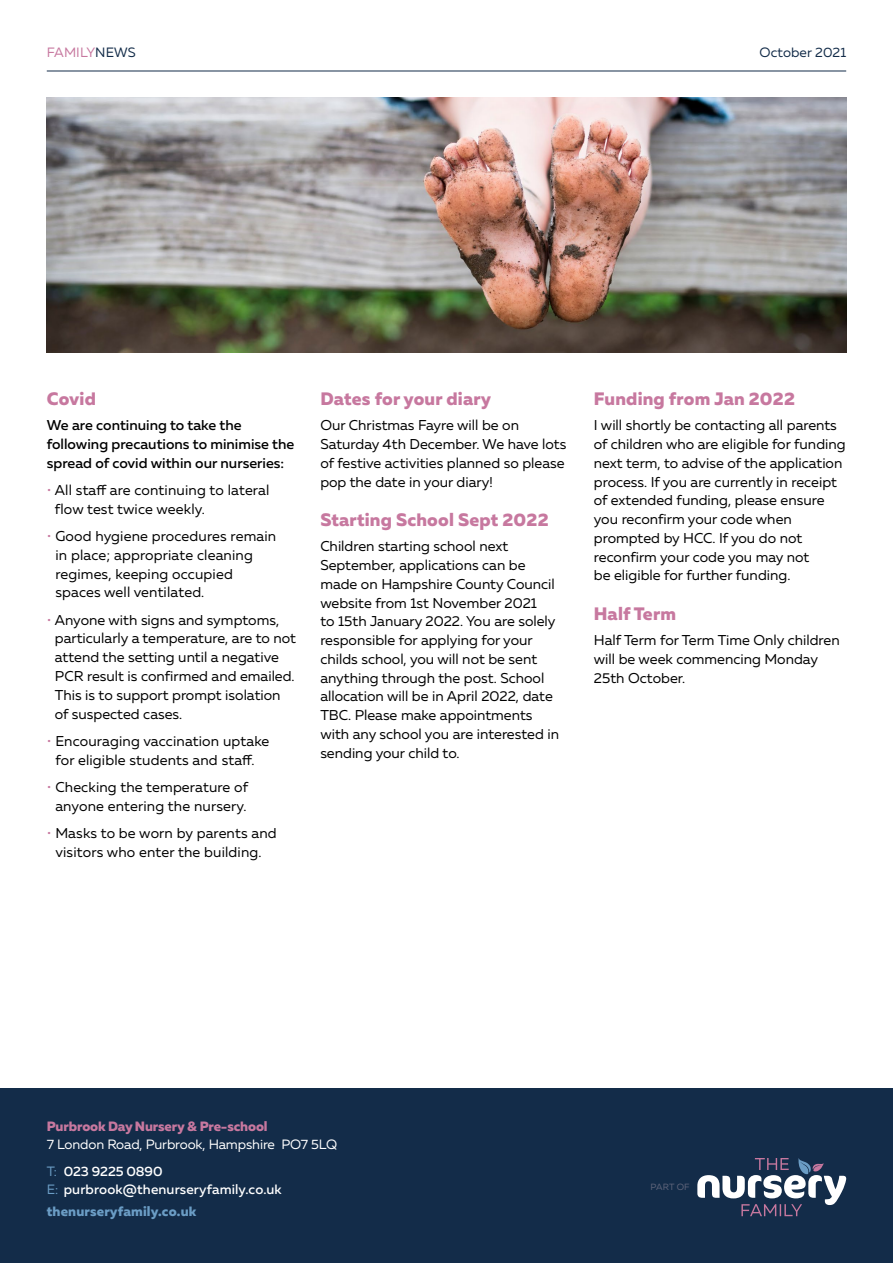
<style>
.page{position:relative;width:893px;height:1263px;background:#fff}
.page>*{position:absolute;margin:0;border:0;box-sizing:border-box;transform-origin:0 0}
.t1{font:800 18px "Muller";letter-spacing:.01em;color:#c7789f}
.t2{font:14.25px/18.8px "Muller";color:#000}
.t3{font:500 14.25px/18.8px "Muller";color:#000}
.t4{font:500 13.5px/22.2px "Muller";letter-spacing:.01em;color:#fff}
.t5{font:13.5px/26.5px "Muller";letter-spacing:-.01em;color:#fff}
.t6{font:800 13.5px "Muller";letter-spacing:-.01em;color:#c7789f}
.t7{font:13.5px "Muller";letter-spacing:.005em;color:#132c49}
.t8{font:13.5px "Muller";letter-spacing:.005em;color:#c7789f}
.t9{font:9px "Muller";letter-spacing:.005em;color:#60657b}
.s1{color:#132c49}
.s2{color:#c7789f}
.s3{color:#6b9dc5}
.s4{font-weight:500}
.s5{font-weight:400;color:#6b9dc5}
.s6{font-weight:800;color:#6b9dc5}
</style>
<div class="page">
<div style="left:0;top:1089px;width:893px;height:174px;background:#132c49"></div>
<svg style="left:697px;top:1158px;width:149px;height:58px"></svg>
<hr style="left:47px;top:71px;width:799px;height:1px;background:#132c49">
<img style="left:47px;top:98px;width:799px;height:255px">
<p class="t8" style="left:47px;top:44px;width:90px">FAMILY<span class="s1">NEWS</span></p>
<p class="t7" style="left:760px;top:44px;width:88px">October 2021</p>
<p class="t1" style="left:47px;top:388px;width:51px">Covid</p>
<p class="t3" style="left:47px;top:416px;width:249px">We are continuing to take the following precautions to minimise the spread of covid within our nurseries:</p>
<p class="t2" style="left:55px;top:481px;width:216px;text-indent:-8px"><span class="s2">•</span> All staff are continuing to lateral flow test twice weekly.</p>
<p class="t2" style="left:55px;top:527px;width:222px;text-indent:-9px"><span class="s2">•</span> Good hygiene procedures remain in place; appropriate cleaning regimes, keeping occupied spaces well ventilated.</p>
<p class="t2" style="left:55px;top:610px;width:243px;text-indent:-8px"><span class="s2">•</span> Anyone with signs and symptoms, particularly a temperature, are to not attend the setting until a negative PCR result is confirmed and emailed.<br>This is to support prompt isolation of suspected cases.</p>
<p class="t2" style="left:47px;top:731px;width:224px;text-align:center"><span class="s2">•</span> Encouraging vaccination uptake for eligible students and staff.</p>
<p class="t2" style="left:47px;top:777px;width:203px;text-align:center"><span class="s2">•</span> Checking the temperature of anyone entering the nursery.</p>
<p class="t2" style="left:47px;top:823px;width:231px;text-align:center"><span class="s2">•</span> Masks to be worn by parents and visitors who enter the building.</p>
<p class="t1" style="left:320px;top:388px;width:172px">Dates for your diary</p>
<p class="t2" style="left:320px;top:416px;width:248px">Our Christmas Fayre will be on<br>Saturday 4th December. We have lots of festive activities planned so please pop the date in your diary!</p>
<p class="t1" style="left:320px;top:508px;width:230px">Starting School Sept 2022</p>
<p class="t2" style="left:320px;top:537px;width:240px">Children starting school next<br>September, applications can be made on Hampshire County Council website from 1st November 2021<br>to 15th January 2022. You are solely responsible for applying for your childs school, you will not be sent anything through the post. School allocation will be in April 2022, date<br>TBC. Please make appointments with any school you are interested in sending your child to.</p>
<p class="t1" style="left:594px;top:388px;width:203px">Funding from Jan 2022</p>
<p class="t2" style="left:594px;top:416px;width:253px">I will shortly be contacting all parents of children who are eligible for funding next term, to advise of the application process. If you are currently in receipt of extended funding, please ensure you reconfirm your code when prompted by HCC. If you do not reconfirm your code you may not<br>be eligible for further funding.</p>
<p class="t1" style="left:594px;top:602px;width:84px">Half Term</p>
<p class="t2" style="left:594px;top:630px;width:247px">Half Term for Term Time Only children will be week commencing Monday<br>25th October.</p>
<p class="t6" style="left:47px;top:1118px;width:222px">Purbrook Day Nursery &amp; Pre-school</p>
<p class="t5" style="left:47px;top:1131px;width:292px">7 London Road, Purbrook, Hampshire PO7 5LQ<br><span class="s3">T:</span> <span class="s4">023 9225 0890</span></p>
<p class="t4" style="left:47px;top:1178px;width:236px"><span class="s5">E:</span> purbrook@thenurseryfamily.co.uk <span class="s6">thenurseryfamily.co.uk</span></p>
<p class="t9" style="left:651px;top:1181px;width:40px">PART OF</p>
</div>
